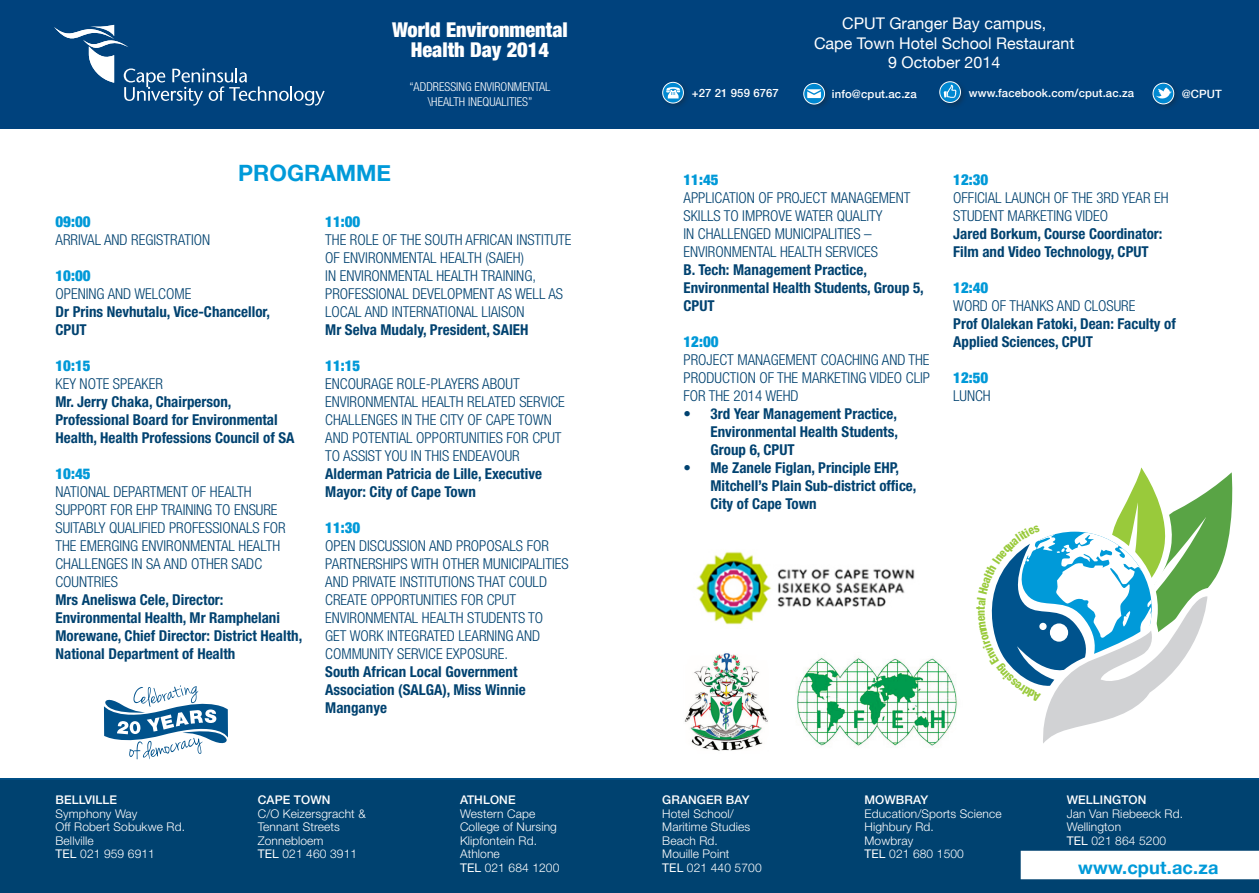
<style>
.page{position:relative;width:1259px;height:893px;background:#fff}
.page>*{position:absolute;margin:0;border:0;box-sizing:border-box;transform-origin:0 0}
.t1{font:700 22.5px "Helvetica Neue";color:#009ad9}
.t2{font:900 condensed 20.4px/19.5px "Helvetica Neue";color:#fff;text-align:center}
.t3{font:700 18.15px "Helvetica Neue";letter-spacing:.01em;color:#009ad9}
.t4{font:16.05px "Helvetica Neue";color:#fff}
.t5{font:300 condensed 15px/18px "Helvetica Neue";color:#004270}
.t6{font:700 condensed 15px/18px "Helvetica Neue";color:#004270}
.t7{font:900 condensed 15px "Helvetica Neue";color:#0099d8}
.t8{font:300 condensed 12.3px "Helvetica Neue LT Std";color:#fff}
.t9{font:300 12px "Helvetica Neue LT Std";letter-spacing:.01em;color:#fff}
.t10{font:500 12px "Helvetica Neue LT Std";letter-spacing:.01em;color:#fff}
.t11{font:800 condensed 12px "Helvetica Neue";color:#99ca3b;scale:.96 1}
.t12{font:500 11.4px "Helvetica Neue";letter-spacing:.01em;color:#fff}
.s1{font-weight:400}
</style>
<div class="page">
<div style="left:0;top:0;width:1259px;height:129px;background:#00427d"></div>
<div style="left:0;top:778px;width:1259px;height:115px;background:#004270"></div>
<svg style="left:104px;top:685px;width:124px;height:74px"></svg>
<svg style="left:54px;top:24px;width:271px;height:82px"></svg>
<svg style="left:1020px;top:851px;width:239px;height:28px"></svg>
<div style="left:801px;top:81px;width:30px;height:30px;background:#231f20;opacity:.35"></div>
<svg style="left:804px;top:83px;width:20px;height:21px"></svg>
<div style="left:803px;top:83px;width:22px;height:21px;border:1px solid #fff;border-radius:50%"></div>
<svg style="left:807px;top:89px;width:14px;height:9px"></svg>
<div style="left:937px;top:79px;width:30px;height:30px;background:#231f20;opacity:.35"></div>
<svg style="left:939px;top:82px;width:21px;height:20px"></svg>
<div style="left:939px;top:81px;width:22px;height:22px;border:1px solid #fff;border-radius:50%"></div>
<svg style="left:943px;top:79px;width:14px;height:19px"></svg>
<div style="left:660px;top:80px;width:30px;height:30px;background:#231f20;opacity:.35"></div>
<svg style="left:662px;top:82px;width:21px;height:21px"></svg>
<div style="left:662px;top:82px;width:22px;height:21px;border:1px solid #fff;border-radius:50%"></div>
<svg style="left:666px;top:87px;width:14px;height:11px"></svg>
<div style="left:1150px;top:81px;width:30px;height:30px;background:#231f20;opacity:.35"></div>
<svg style="left:1153px;top:83px;width:20px;height:21px"></svg>
<div style="left:1152px;top:83px;width:22px;height:21px;border:1px solid #fff;border-radius:50%"></div>
<svg style="left:1155px;top:88px;width:16px;height:13px"></svg>
<img style="left:797px;top:657px;width:160px;height:89px">
<img style="left:684px;top:653px;width:84px;height:98px">
<img style="left:696px;top:551px;width:219px;height:74px">
<svg style="left:991px;top:467px;width:242px;height:276px"></svg>
<p class="t2" style="left:392px;top:20px;width:177px">World Environmental<br>Health Day 2014</p>
<p class="t8" style="left:409px;top:80px;width:143px">“ADDRESSING ENVIRONMENTAL</p>
<p class="t8" style="left:428px;top:94px;width:106px">\HEALTH INEQUALITIES”</p>
<p class="t4" style="left:842px;top:14px;width:206px">CPUT Granger Bay campus,</p>
<p class="t4" style="left:814px;top:33px;width:262px">Cape Town Hotel School Restaurant</p>
<p class="t4" style="left:888px;top:53px;width:114px">9 October 2014</p>
<p class="t12" style="left:692px;top:86px;width:89px">+27 21 959 6767</p>
<p class="t12" style="left:832px;top:87px;width:86px">info@cput.ac.za</p>
<p class="t12" style="left:969px;top:86px;width:167px">www.facebook.com/cput.ac.za</p>
<p class="t12" style="left:1181px;top:87px;width:42px">@CPUT</p>
<p class="t1" style="left:238px;top:159px;width:154px">PROGRAMME</p>
<p class="t7" style="left:683px;top:171px;width:37px">11:45</p>
<p class="t5" style="left:683px;top:189px;width:228px">APPLICATION OF PROJECT MANAGEMENT<br>SKILLS TO IMPROVE WATER QUALITY<br>IN CHALLENGED MUNICIPALITIES –<br>ENVIRONMENTAL HEALTH SERVICES</p>
<p class="t6" style="left:683px;top:261px;width:185px">B. Tech: Management Practice,</p>
<p class="t6" style="left:683px;top:279px;width:242px">Environmental Health Students, Group 5,<br>CPUT</p>
<p class="t7" style="left:683px;top:333px;width:37px">12:00</p>
<p class="t5" style="left:683px;top:351px;width:248px;text-align:justify">PROJECT MANAGEMENT COACHING AND THE PRODUCTION OF THE MARKETING VIDEO CLIP FOR THE 2014 WEHD</p>
<p class="t6" style="left:710px;top:405px;width:189px;text-align:justify;text-indent:-27px">• 3rd Year Management Practice, Environmental Health Students, Group 6, CPUT</p>
<p class="t6" style="left:710px;top:459px;width:207px;text-indent:-27px">• Me Zanele Figlan, Principle EHP,<br>Mitchell’s Plain Sub-district office,<br>City of Cape Town</p>
<p class="t7" style="left:56px;top:212px;width:37px">09:00</p>
<p class="t5" style="left:56px;top:230px;width:156px">ARRIVAL AND REGISTRATION</p>
<p class="t7" style="left:56px;top:266px;width:37px">10:00</p>
<p class="t5" style="left:56px;top:284px;width:137px">OPENING AND WELCOME</p>
<p class="t6" style="left:56px;top:302px;width:216px">Dr Prins Nevhutalu, Vice-Chancellor,<br>CPUT</p>
<p class="t7" style="left:56px;top:356px;width:37px">10:15</p>
<p class="t5" style="left:56px;top:374px;width:109px">KEY NOTE SPEAKER</p>
<p class="t6" style="left:56px;top:392px;width:240px">Mr. Jerry Chaka, Chairperson,<br>Professional Board for Environmental<br>Health, Health Professions Council of SA</p>
<p class="t7" style="left:56px;top:464px;width:37px">10:45</p>
<p class="t5" style="left:56px;top:482px;width:232px">NATIONAL DEPARTMENT OF HEALTH<br>SUPPORT FOR EHP TRAINING TO ENSURE<br>SUITABLY QUALIFIED PROFESSIONALS FOR<br>THE EMERGING ENVIRONMENTAL HEALTH<br>CHALLENGES IN SA AND OTHER SADC<br>COUNTRIES</p>
<p class="t6" style="left:56px;top:590px;width:248px">Mrs Aneliswa Cele, Director:<br>Environmental Health, Mr Ramphelani<br>Morewane, Chief Director: District Health,</p>
<p class="t6" style="left:56px;top:644px;width:181px">National Department of Health</p>
<p class="t7" style="left:325px;top:212px;width:37px">11:00</p>
<p class="t5" style="left:325px;top:230px;width:248px">THE ROLE OF THE SOUTH AFRICAN INSTITUTE OF ENVIRONMENTAL HEALTH (SAIEH)<br>IN ENVIRONMENTAL HEALTH TRAINING, PROFESSIONAL DEVELOPMENT AS WELL AS LOCAL AND INTERNATIONAL LIAISON</p>
<p class="t6" style="left:325px;top:320px;width:205px">Mr Selva Mudaly, President, SAIEH</p>
<p class="t7" style="left:325px;top:356px;width:37px">11:15</p>
<p class="t5" style="left:325px;top:374px;width:241px">ENCOURAGE ROLE-PLAYERS ABOUT ENVIRONMENTAL HEALTH RELATED SERVICE CHALLENGES IN THE CITY OF CAPE TOWN AND POTENTIAL OPPORTUNITIES FOR CPUT TO ASSIST YOU IN THIS ENDEAVOUR</p>
<p class="t6" style="left:325px;top:464px;width:218px">Alderman Patricia de Lille, Executive<br>Mayor: City of Cape Town</p>
<p class="t7" style="left:325px;top:518px;width:37px">11:30</p>
<p class="t5" style="left:325px;top:536px;width:245px">OPEN DISCUSSION AND PROPOSALS FOR PARTNERSHIPS WITH OTHER MUNICIPALITIES AND PRIVATE INSTITUTIONS THAT COULD CREATE OPPORTUNITIES FOR CPUT ENVIRONMENTAL HEALTH STUDENTS TO<br>GET WORK INTEGRATED LEARNING AND COMMUNITY SERVICE EXPOSURE.</p>
<p class="t6" style="left:325px;top:662px;width:202px">South African Local Government<br>Association (SALGA), Miss Winnie<br>Manganye</p>
<p class="t7" style="left:953px;top:171px;width:37px">12:30</p>
<p class="t5" style="left:953px;top:189px;width:217px">OFFICIAL LAUNCH OF THE 3RD YEAR EH<br>STUDENT MARKETING VIDEO</p>
<p class="t6" style="left:953px;top:225px;width:211px">Jared Borkum, Course Coordinator:</p>
<p class="t6" style="left:953px;top:243px;width:197px">Film and Video Technology, CPUT</p>
<p class="t7" style="left:953px;top:279px;width:37px">12:40</p>
<p class="t5" style="left:953px;top:297px;width:184px">WORD OF THANKS AND CLOSURE</p>
<p class="t6" style="left:953px;top:315px;width:224px">Prof Olalekan Fatoki, Dean: Faculty of<br>Applied Sciences, CPUT</p>
<p class="t7" style="left:953px;top:369px;width:37px">12:50</p>
<p class="t5" style="left:953px;top:387px;width:39px">LUNCH</p>
<p class="t11" style="left:973px;top:616px;width:8px;rotate:-90deg">n</p>
<p class="t10" style="left:56px;top:793px;width:63px">BELLVILLE</p>
<p class="t9" style="left:56px;top:806px;width:83px">Symphony Way</p>
<p class="t9" style="left:56px;top:820px;width:131px">Off Robert Sobukwe Rd.</p>
<p class="t9" style="left:56px;top:833px;width:40px">Bellville</p>
<p class="t9" style="left:56px;top:847px;width:101px"><span class="s1">TEL</span> 021 959 6911</p>
<p class="t10" style="left:258px;top:793px;width:74px">CAPE TOWN</p>
<p class="t9" style="left:258px;top:806px;width:109px">C/O Keizersgracht &amp;</p>
<p class="t9" style="left:258px;top:820px;width:84px">Tennant Streets</p>
<p class="t9" style="left:258px;top:833px;width:67px">Zonnebloem</p>
<p class="t9" style="left:258px;top:847px;width:101px"><span class="s1">TEL</span> 021 460 3911</p>
<p class="t10" style="left:460px;top:793px;width:57px">ATHLONE</p>
<p class="t9" style="left:460px;top:806px;width:77px">Western Cape</p>
<p class="t9" style="left:460px;top:820px;width:98px">College of Nursing</p>
<p class="t9" style="left:460px;top:833px;width:79px">Klipfontein Rd.</p>
<p class="t9" style="left:460px;top:847px;width:41px">Athlone</p>
<p class="t9" style="left:460px;top:860px;width:101px"><span class="s1">TEL</span> 021 684 1200</p>
<p class="t10" style="left:662px;top:793px;width:89px">GRANGER BAY</p>
<p class="t9" style="left:662px;top:806px;width:73px">Hotel School/</p>
<p class="t9" style="left:662px;top:820px;width:90px">Maritime Studies</p>
<p class="t9" style="left:662px;top:833px;width:57px">Beach Rd.</p>
<p class="t9" style="left:662px;top:847px;width:69px">Mouille Point</p>
<p class="t9" style="left:662px;top:860px;width:101px"><span class="s1">TEL</span> 021 440 5700</p>
<p class="t10" style="left:864px;top:793px;width:65px">MOWBRAY</p>
<p class="t9" style="left:864px;top:806px;width:139px">Education/Sports Science</p>
<p class="t9" style="left:864px;top:820px;width:71px">Highbury Rd.</p>
<p class="t9" style="left:864px;top:833px;width:50px">Mowbray</p>
<p class="t9" style="left:864px;top:847px;width:101px"><span class="s1">TEL</span> 021 680 1500</p>
<p class="t10" style="left:1066px;top:793px;width:81px">WELLINGTON</p>
<p class="t9" style="left:1066px;top:806px;width:118px">Jan Van Riebeeck Rd.</p>
<p class="t9" style="left:1066px;top:820px;width:56px">Wellington</p>
<p class="t9" style="left:1066px;top:833px;width:101px"><span class="s1">TEL</span> 021 864 5200</p>
<p class="t3" style="left:1078px;top:856px;width:142px">www.cput.ac.za</p>
</div>
